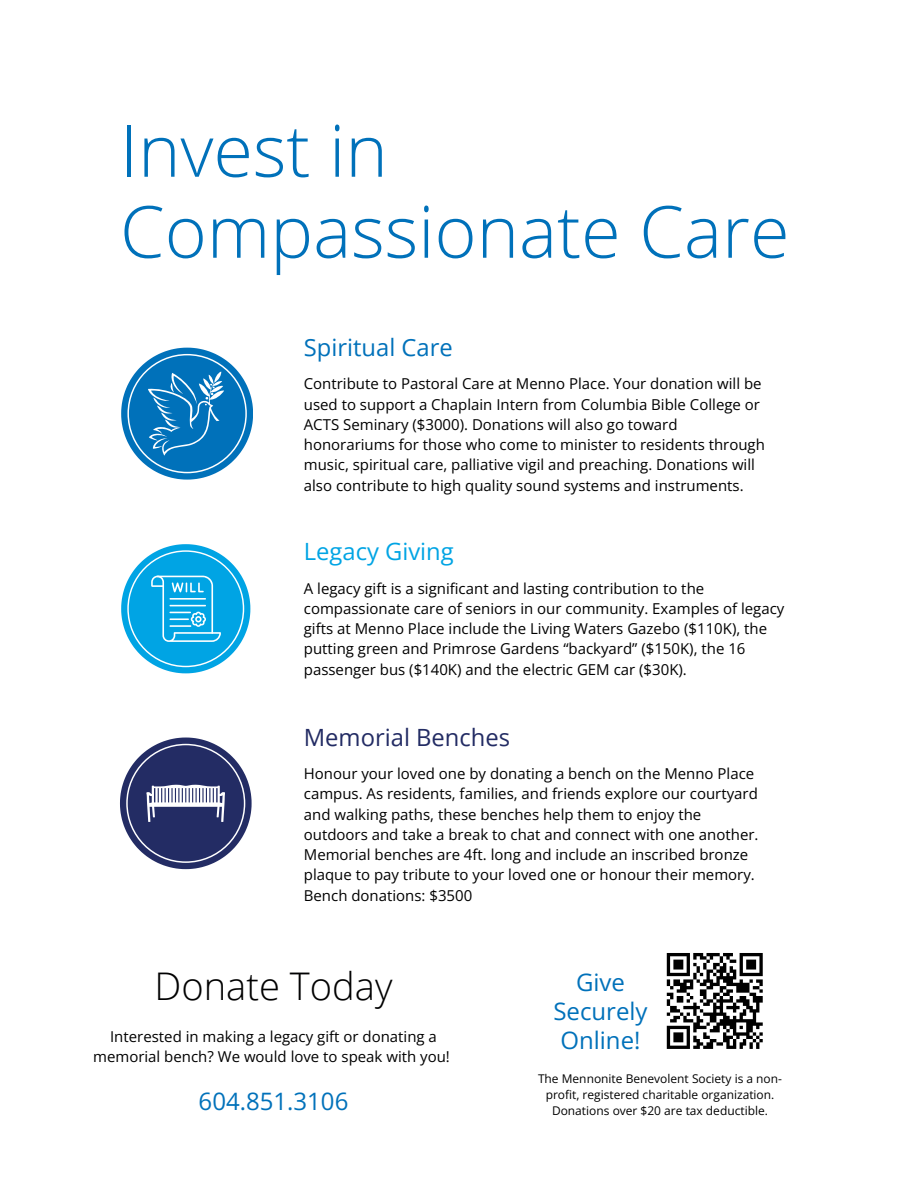
<style>
.page{position:relative;width:918px;height:1188px;background:#fff}
.page>*{position:absolute;margin:0;border:0;box-sizing:border-box;transform-origin:0 0}
.t1{font:300 72px/81px "Open Sans";color:#0071ba}
.t2{font:300 38.1px "Open Sans";color:#000001}
.t3{font:24px/29.2px "Open Sans";color:#0071ba;text-align:center}
.t4{font:23.7px "Open Sans";color:#232c64}
.t5{font:23.7px "Open Sans";color:#0071ba}
.t6{font:23.7px "Open Sans";color:#00a4e4}
.t7{font:15px/20.2px "Open Sans";color:#000001}
.t8{font:12px/16px "Open Sans";color:#000001;text-align:center}
</style>
<div class="page">
<svg style="left:120px;top:738px;width:132px;height:131px"></svg>
<svg style="left:121px;top:544px;width:129px;height:129px"></svg>
<svg style="left:666px;top:953px;width:97px;height:96px"></svg>
<svg style="left:121px;top:348px;width:132px;height:131px"></svg>
<p class="t1" style="left:120px;top:108px;width:671px">Invest in<br>Compassionate Care</p>
<h3 class="t5" style="left:304px;top:331px;width:150px">Spiritual Care</h3>
<p class="t7" style="left:304px;top:373px;width:463px">Contribute to Pastoral Care at Menno Place. Your donation will be used to support a Chaplain Intern from Columbia Bible College or ACTS Seminary ($3000). Donations will also go toward honorariums for those who come to minister to residents through music, spiritual care, palliative vigil and preaching. Donations will also contribute to high quality sound systems and instruments.</p>
<h4 class="t6" style="left:304px;top:535px;width:151px">Legacy Giving</h4>
<p class="t7" style="left:304px;top:578px;width:482px">A legacy gift is a significant and lasting contribution to the compassionate care of seniors in our community. Examples of legacy gifts at Menno Place include the Living Waters Gazebo ($110K), the putting green and Primrose Gardens “backyard” ($150K), the 16 passenger bus ($140K) and the electric GEM car ($30K).</p>
<p class="t4" style="left:304px;top:721px;width:208px">Memorial Benches</p>
<h1 class="t7" style="left:304px;top:763px;width:456px">Honour your loved one by donating a bench on the Menno Place campus. As residents, families, and friends explore our courtyard and walking paths, these benches help them to enjoy the outdoors and take a break to chat and connect with one another.<br>Memorial benches are 4ft. long and include an inscribed bronze plaque to pay tribute to your loved one or honour their memory.<br>Bench donations: $3500</h1>
<h3 class="t2" style="left:154px;top:960px;width:240px">Donate Today</h3>
<h4 class="t7" style="left:93px;top:1026px;width:358px;text-align:center">Interested in making a legacy gift or donating a memorial bench? We would love to speak with you!</h4>
<p class="t3" style="left:199px;top:1086px;width:151px">604.851.3106</p>
<h3 class="t3" style="left:553px;top:967px;width:96px">Give<br>Securely<br>Online!</h3>
<p class="t8" style="left:538px;top:1070px;width:246px">The Mennonite Benevolent Society is a non&shy;profit, registered charitable organization.<br>Donations over $20 are tax deductible.</p>
</div>
